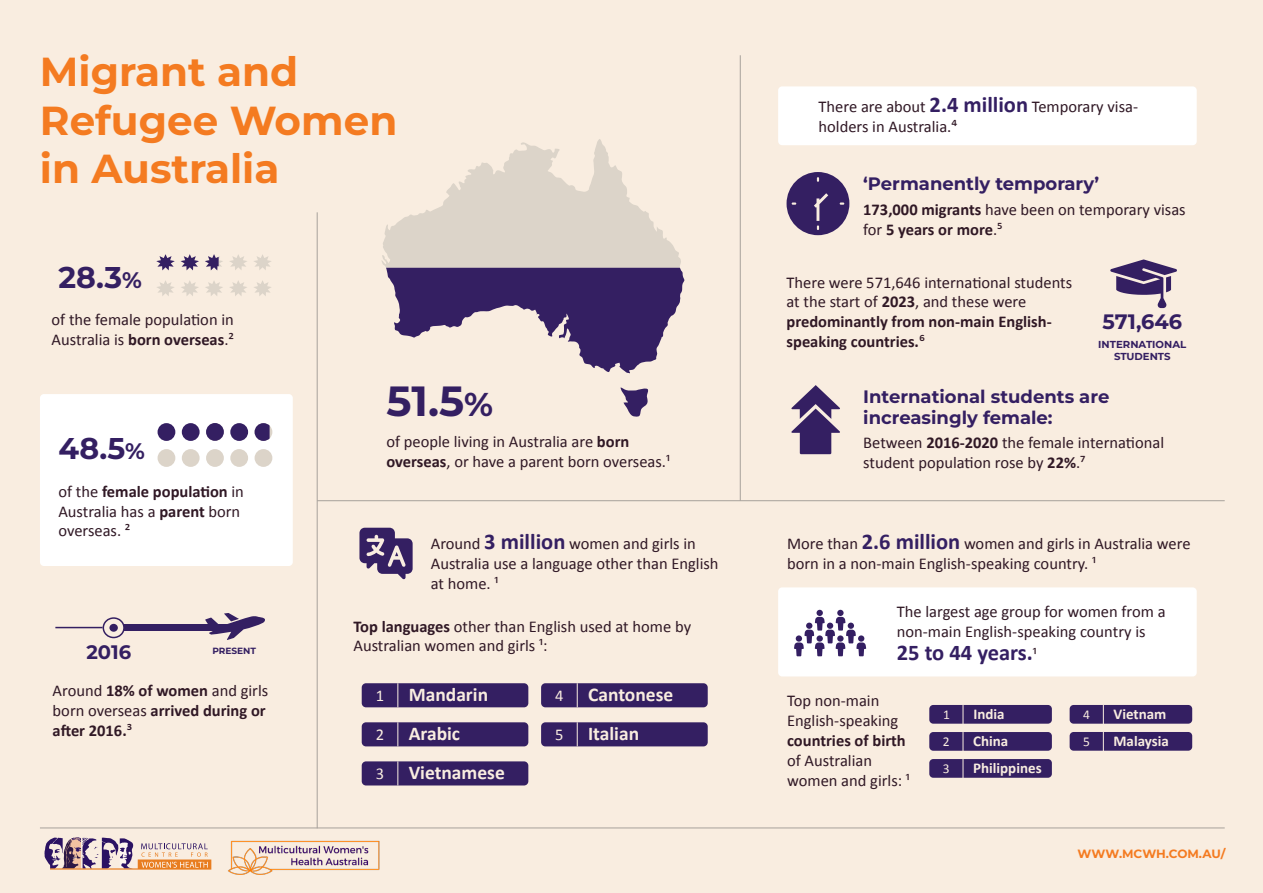
<style>
.page{position:relative;width:1263px;height:893px;background:#f9ede0}
.page>*{position:absolute;margin:0;border:0;box-sizing:border-box;transform-origin:0 0}
.t1{font:700 42.15px "Montserrat";color:#341f62}
.t2{font:700 40.5px/48.6px "Montserrat";color:#f47b21}
.t3{font:700 30px "Montserrat";color:#341f62}
.t4{font:700 22.5px "Calibri";color:#341f62}
.t5{font:700 20.85px "Montserrat";color:#341f62}
.t6{font:700 19.5px "Calibri";color:#f9ede0}
.t7{font:700 19.5px "Montserrat";color:#341f62}
.t8{font:700 18px/21.6px "Montserrat";color:#341f62}
.t9{font:16.5px/19.8px "Calibri";color:#301825}
.t10{font:700 16.5px/19.8px "Calibri";color:#301825}
.t11{font:16.5px "Calibri";color:#f9ede0}
.t12{font:700 15px "Calibri";color:#f9ede0}
.t13{font:13.5px "Calibri";color:#f9ede0}
.t14{font:700 12px "Montserrat";color:#f47b21}
.t15{font:700 10.2px/12.1px "Montserrat";color:#341f62;text-align:center}
.t16{font:700 9px "Montserrat";color:#341f62}
.s1{font-size:22.5px}
.s2{font-weight:700}
.s3{font-weight:400}
.s4{font-size:33px}
.s5{font-weight:700;font-size:22.5px;color:#341f62}
.s6{font-weight:400;font-size:16.5px;color:#301825}
</style>
<div class="page">
<svg style="left:44px;top:837px;width:167px;height:33px"></svg>
<hr style="left:317px;top:212px;width:1px;height:616px;background:#a7a19b">
<hr style="left:740px;top:55px;width:1px;height:446px;background:#a7a19b">
<hr style="left:317px;top:500px;width:908px;height:1px;background:#a7a19b">
<hr style="left:40px;top:828px;width:1185px;height:1px;background:#a7a19b">
<div style="left:40px;top:394px;width:253px;height:172px;background:#fff;border-radius:4px"></div>
<hr style="left:55px;top:627px;width:48px;height:1px;background:#341f62">
<div style="left:122px;top:624px;width:119px;height:7px;background:#341f62"></div>
<svg style="left:205px;top:613px;width:60px;height:27px"></svg>
<div style="left:103px;top:617px;width:22px;height:21px;border:2px solid #341f62;border-radius:50%"></div>
<div style="left:109px;top:624px;width:9px;height:8px;background:#341f62;border-radius:50%"></div>
<div style="left:255px;top:423px;width:17px;height:18px;background:#dcd4c9;border-radius:50%"></div>
<div style="left:158px;top:423px;width:17px;height:18px;background:#341f62;border-radius:50%"></div>
<div style="left:182px;top:423px;width:18px;height:18px;background:#341f62;border-radius:50%"></div>
<div style="left:206px;top:423px;width:18px;height:18px;background:#341f62;border-radius:50%"></div>
<div style="left:230px;top:423px;width:18px;height:18px;background:#341f62;border-radius:50%"></div>
<svg style="left:255px;top:423px;width:15px;height:18px"></svg>
<div style="left:158px;top:449px;width:17px;height:18px;background:#dcd4c9;border-radius:50%"></div>
<div style="left:182px;top:449px;width:18px;height:18px;background:#dcd4c9;border-radius:50%"></div>
<div style="left:206px;top:449px;width:18px;height:18px;background:#dcd4c9;border-radius:50%"></div>
<div style="left:230px;top:449px;width:18px;height:18px;background:#dcd4c9;border-radius:50%"></div>
<div style="left:255px;top:449px;width:17px;height:18px;background:#dcd4c9;border-radius:50%"></div>
<svg style="left:156px;top:254px;width:19px;height:16px"></svg>
<svg style="left:157px;top:281px;width:17px;height:15px"></svg>
<svg style="left:181px;top:254px;width:18px;height:16px"></svg>
<svg style="left:181px;top:281px;width:18px;height:15px"></svg>
<svg style="left:205px;top:254px;width:18px;height:16px"></svg>
<svg style="left:205px;top:281px;width:18px;height:15px"></svg>
<svg style="left:230px;top:255px;width:41px;height:15px"></svg>
<svg style="left:230px;top:281px;width:41px;height:15px"></svg>
<svg style="left:621px;top:387px;width:28px;height:30px"></svg>
<svg style="left:382px;top:139px;width:302px;height:234px"></svg>
<svg style="left:359px;top:528px;width:54px;height:51px"></svg>
<div style="left:541px;top:683px;width:167px;height:24px;background:#341f62;border-radius:4px"></div>
<div style="left:929px;top:705px;width:123px;height:19px;background:#341f62;border-radius:4px"></div>
<div style="left:929px;top:732px;width:123px;height:19px;background:#341f62;border-radius:4px"></div>
<div style="left:929px;top:759px;width:123px;height:19px;background:#341f62;border-radius:4px"></div>
<div style="left:778px;top:86px;width:419px;height:59px;background:#fff;border-radius:4px"></div>
<div style="left:778px;top:587px;width:419px;height:89px;background:#fff;border-radius:4px"></div>
<div style="left:1070px;top:705px;width:122px;height:19px;background:#341f62;border-radius:4px"></div>
<div style="left:1070px;top:732px;width:122px;height:19px;background:#341f62;border-radius:4px"></div>
<div style="left:362px;top:683px;width:166px;height:24px;background:#341f62;border-radius:4px"></div>
<div style="left:362px;top:722px;width:166px;height:24px;background:#341f62;border-radius:4px"></div>
<div style="left:362px;top:761px;width:166px;height:24px;background:#341f62;border-radius:4px"></div>
<div style="left:541px;top:722px;width:167px;height:24px;background:#341f62;border-radius:4px"></div>
<svg style="left:397px;top:683px;width:1px;height:24px"></svg>
<svg style="left:577px;top:683px;width:1px;height:24px"></svg>
<svg style="left:963px;top:705px;width:1px;height:73px"></svg>
<svg style="left:1103px;top:705px;width:1px;height:46px"></svg>
<svg style="left:397px;top:722px;width:1px;height:24px"></svg>
<svg style="left:577px;top:722px;width:1px;height:24px"></svg>
<svg style="left:397px;top:761px;width:1px;height:24px"></svg>
<svg style="left:786px;top:172px;width:63px;height:63px"></svg>
<svg style="left:1110px;top:259px;width:67px;height:49px"></svg>
<svg style="left:791px;top:385px;width:49px;height:69px"></svg>
<svg style="left:794px;top:610px;width:72px;height:46px"></svg>
<div style="left:858px;top:635px;width:6px;height:7px;background:#341f62;border-radius:50%"></div>
<img style="left:228px;top:840px;width:152px;height:35px">
<p class="t2" style="left:40px;top:46px;width:359px">Migrant and<br>Refugee Women in Australia</p>
<p class="t3" style="left:58px;top:258px;width:85px">28.3<span class="s1">%</span></p>
<p class="t9" style="left:52px;top:309px;width:184px">of the female population in<br>Australia is <span class="s2">born overseas</span>.²</p>
<p class="t3" style="left:58px;top:429px;width:88px">48.5<span class="s1">%</span></p>
<p class="t9" style="left:58px;top:481px;width:187px">of the <span class="s2">female population</span> in<br>Australia has a <span class="s2">parent</span> born overseas. ²</p>
<p class="t7" style="left:86px;top:639px;width:46px">2016</p>
<p class="t16" style="left:212px;top:645px;width:45px">PRESENT</p>
<p class="t10" style="left:53px;top:680px;width:217px"><span class="s3">Around</span> 18% of women <span class="s3">and girls born overseas</span> arrived during or after 2016.<span class="s3">³</span></p>
<p class="t1" style="left:386px;top:373px;width:108px">51.5<span class="s4">%</span></p>
<p class="t9" style="left:386px;top:431px;width:285px">of people living in Australia are <span class="s2">born overseas</span>, or have a parent born overseas.¹</p>
<p class="t9" style="left:431px;top:533px;width:289px">Around <span class="s5">3 million</span> women and girls in<br>Australia use a language other than English at home. ¹</p>
<p class="t9" style="left:353px;top:615px;width:339px"><span class="s2">Top languages</span> other than English used at home by<br>Australian women and girls ¹:</p>
<p class="t6" style="left:409px;top:681px;width:81px">Mandarin</p>
<p class="t6" style="left:588px;top:681px;width:87px">Cantonese</p>
<p class="t11" style="left:376px;top:685px;width:10px">1</p>
<p class="t11" style="left:555px;top:685px;width:10px">4</p>
<p class="t6" style="left:409px;top:720px;width:53px">Arabic</p>
<p class="t6" style="left:588px;top:720px;width:53px">Italian</p>
<p class="t6" style="left:409px;top:759px;width:98px">Vietnamese</p>
<p class="t11" style="left:376px;top:724px;width:10px">2</p>
<p class="t11" style="left:555px;top:724px;width:10px">5</p>
<p class="t11" style="left:376px;top:763px;width:10px">3</p>
<p class="t9" style="left:819px;top:96px;width:321px">There are about <span class="s5">2.4 million</span> Temporary visa&shy;holders in Australia.⁴</p>
<p class="t8" style="left:863px;top:173px;width:238px">‘Permanently temporary’</p>
<p class="t9" style="left:863px;top:199px;width:324px"><span class="s2">173,000 migrants</span> have been on temporary visas for <span class="s2">5 years or more</span>.⁵</p>
<p class="t9" style="left:786px;top:271px;width:287px">There were 571,646 international students at the start of <span class="s2">2023</span>, and these were <span class="s2">predominantly from non-main English&shy;speaking countries.</span>⁶</p>
<p class="t5" style="left:1102px;top:307px;width:81px">571,646</p>
<p class="t15" style="left:1098px;top:338px;width:89px">INTERNATIONAL<br>STUDENTS</p>
<p class="t8" style="left:863px;top:385px;width:248px">International students are increasingly female:</p>
<p class="t9" style="left:863px;top:432px;width:302px">Between <span class="s2">2016-2020</span> the female international student population rose by <span class="s2">22%</span>.⁷</p>
<p class="t9" style="left:787px;top:533px;width:405px">More than <span class="s5">2.6 million</span> women and girls in Australia were born in a non-main English-speaking country. ¹</p>
<p class="t9" style="left:897px;top:601px;width:270px">The largest age group for women from a</p>
<p class="t9" style="left:897px;top:621px;width:250px">non-main English-speaking country is</p>
<p class="t4" style="left:897px;top:637px;width:142px">25 to 44 years.<span class="s6">¹</span></p>
<p class="t9" style="left:787px;top:690px;width:124px">Top non-main<br>English-speaking <span class="s2">countries of birth </span>of Australian women and girls: ¹</p>
<p class="t12" style="left:973px;top:704px;width:33px">India</p>
<p class="t12" style="left:1113px;top:704px;width:54px">Vietnam</p>
<p class="t12" style="left:1113px;top:731px;width:57px">Malaysia</p>
<p class="t13" style="left:943px;top:706px;width:8px">1</p>
<p class="t13" style="left:1083px;top:706px;width:8px">4</p>
<p class="t13" style="left:1083px;top:733px;width:8px">5</p>
<p class="t12" style="left:973px;top:731px;width:37px">China</p>
<p class="t12" style="left:973px;top:758px;width:70px">Philippines</p>
<p class="t13" style="left:943px;top:733px;width:8px">2</p>
<p class="t13" style="left:943px;top:760px;width:8px">3</p>
<p class="t14" style="left:1077px;top:846px;width:149px">WWW.MCWH.COM.AU/</p>
</div>
